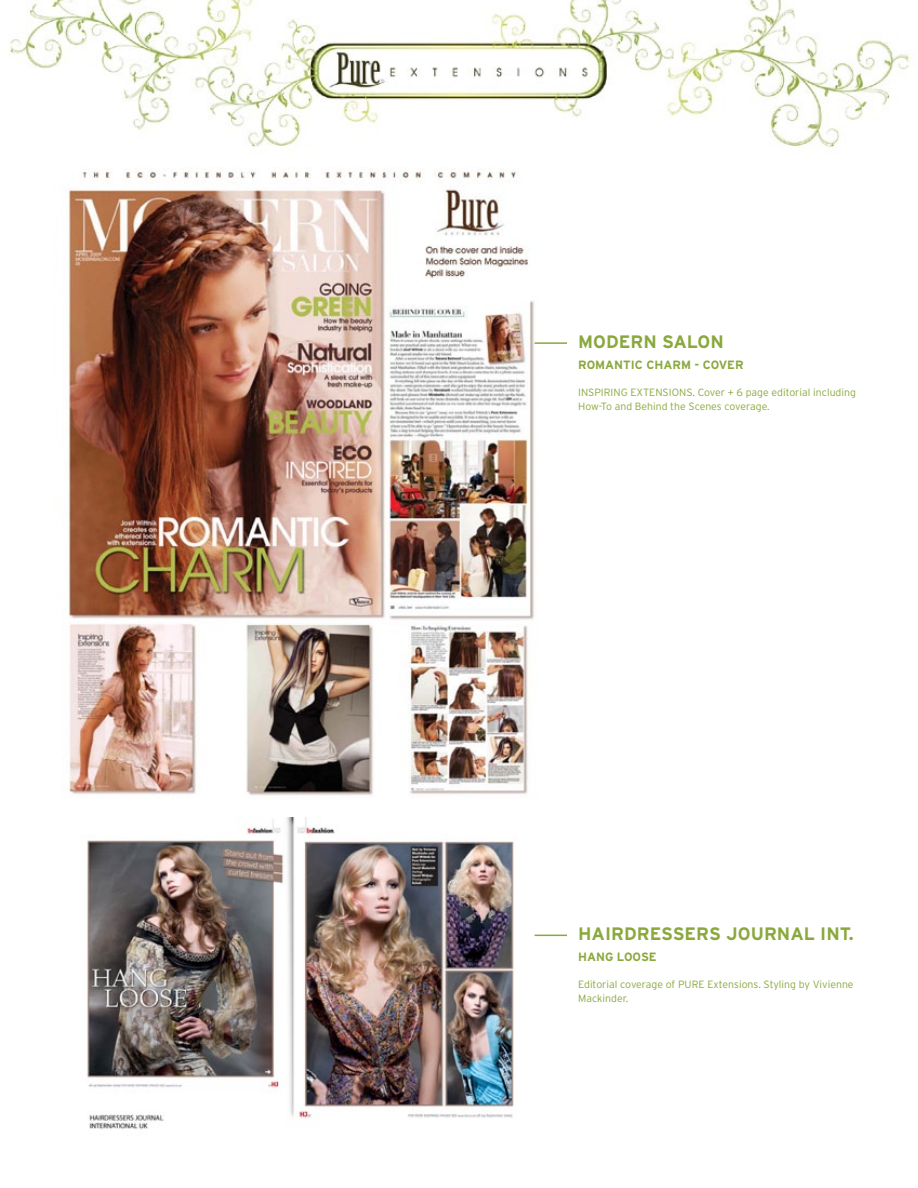
<style>
.page{position:relative;width:918px;height:1188px;background:#fff}
.page>*{position:absolute;margin:0;border:0;box-sizing:border-box;transform-origin:0 0}
.t1{font:700 18px "Interstate";color:#8aa83c}
.t2{font:700 12px "Interstate";color:#8aa83c}
.t3{font:300 10.5px/13.5px "Interstate";color:#8aa83c}
</style>
<div class="page">
<img style="left:9px;top:0;width:902px;height:149px">
<img style="left:68px;top:168px;width:467px;height:628px">
<img style="left:87px;top:818px;width:427px;height:312px">
<hr style="left:535px;top:342px;width:32px;height:2px;background:#8aa83c">
<hr style="left:535px;top:935px;width:32px;height:1px;background:#8aa83c">
<h1 class="t1" style="left:578px;top:331px;width:147px">MODERN SALON</h1>
<p class="t2" style="left:578px;top:358px;width:167px">ROMANTIC CHARM - COVER</p>
<p class="t3" style="left:578px;top:386px;width:279px">INSPIRING EXTENSIONS. Cover + 6 page editorial including<br>How-To and Behind the Scenes coverage.</p>
<h1 class="t1" style="left:578px;top:923px;width:277px">HAIRDRESSERS JOURNAL INT.</h1>
<p class="t2" style="left:578px;top:950px;width:80px">HANG LOOSE</p>
<p class="t3" style="left:578px;top:978px;width:277px">Editorial coverage of PURE Extensions. Styling by Vivienne<br>Mackinder.</p>
</div>
